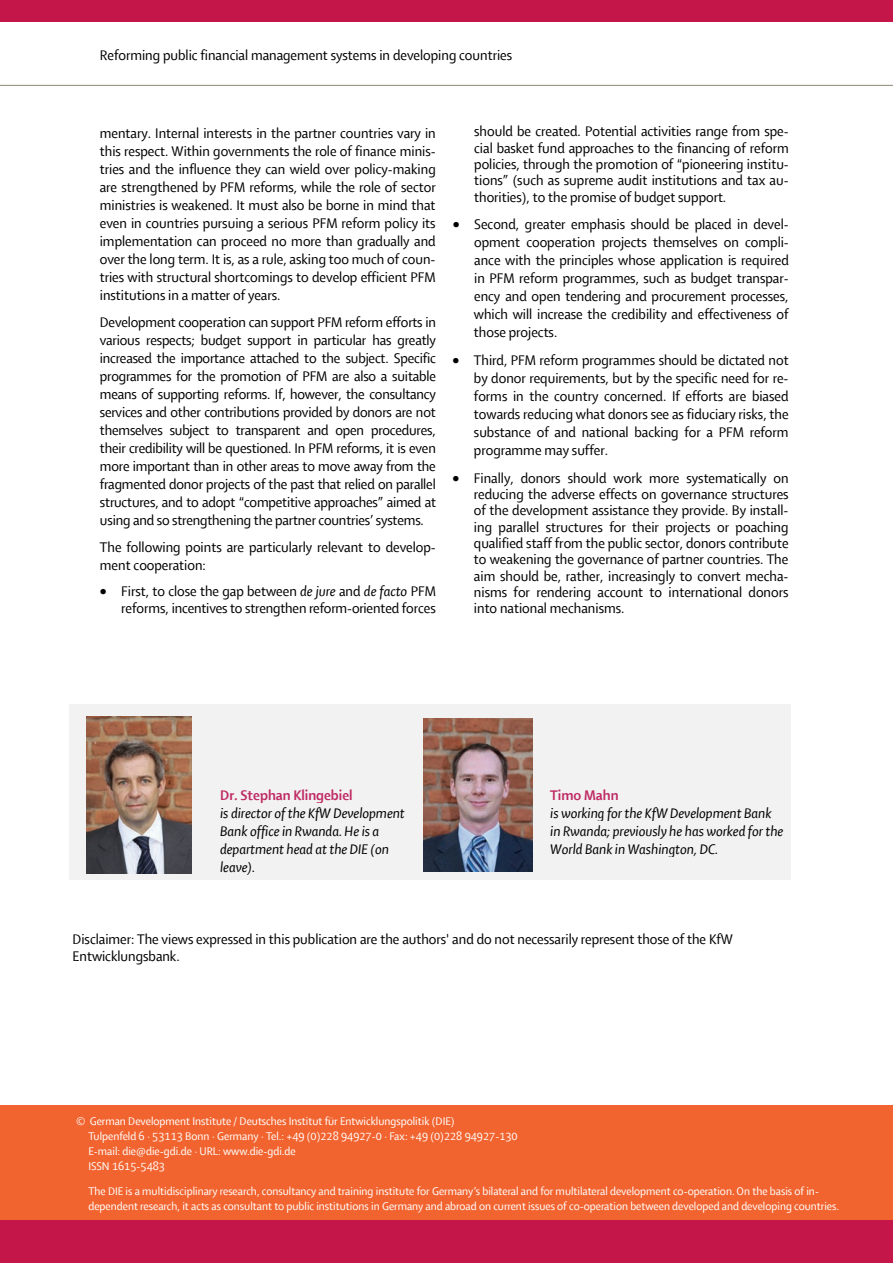
<style>
.page{position:relative;width:893px;height:1263px;background:#fff}
.page>*{position:absolute;margin:0;border:0;box-sizing:border-box;transform-origin:0 0}
.t1{font:15px/18px "Shaker R";color:#000;text-align:justify}
.t2{font:italic 15px "Shaker R";color:#000}
.t3{font:700 15px "Shaker R";color:#bf2a64}
.t4{font:12px/15px "Shaker R";color:#fff}
.s1{font-style:italic}
</style>
<div class="page">
<div style="left:0;top:0;width:893px;height:21px;background:#c51649"></div>
<hr style="left:0;top:85px;width:893px;height:1px;background:#9f988a">
<div style="left:0;top:1106px;width:893px;height:115px;background:#f2642f"></div>
<div style="left:0;top:1220px;width:893px;height:43px;background:#c51649"></div>
<div style="left:69px;top:704px;width:722px;height:18px;background:#f2f2f2"></div>
<div style="left:69px;top:722px;width:722px;height:18px;background:#f2f2f2"></div>
<div style="left:69px;top:740px;width:722px;height:27px;background:#f2f2f2"></div>
<div style="left:69px;top:767px;width:722px;height:18px;background:#f2f2f2"></div>
<div style="left:69px;top:785px;width:722px;height:18px;background:#f2f2f2"></div>
<div style="left:69px;top:803px;width:722px;height:18px;background:#f2f2f2"></div>
<div style="left:69px;top:821px;width:722px;height:18px;background:#f2f2f2"></div>
<div style="left:69px;top:839px;width:722px;height:18px;background:#f2f2f2"></div>
<div style="left:69px;top:857px;width:722px;height:18px;background:#f2f2f2"></div>
<hr style="left:69px;top:875px;width:722px;height:4px;background:#f2f2f2">
<img style="left:86px;top:716px;width:105px;height:158px">
<img style="left:424px;top:719px;width:109px;height:153px">
<p class="t1" style="left:100px;top:46px;width:414px">Reforming public financial management systems in developing countries</p>
<p class="t1" style="left:100px;top:124px;width:337px">mentary. Internal interests in the partner countries vary in this respect. Within governments the role of finance minis&shy;tries and the influence they can wield over policy-making are strengthened by PFM reforms, while the role of sector ministries is weakened. It must also be borne in mind that even in countries pursuing a serious PFM reform policy its implementation can proceed no more than gradually and over the long term. It is, as a rule, asking too much of coun&shy;tries with structural shortcomings to develop efficient PFM institutions in a matter of years.</p>
<p class="t1" style="left:100px;top:313px;width:338px">Development cooperation can support PFM reform efforts in various respects; budget support in particular has greatly increased the importance attached to the subject. Specific programmes for the promotion of PFM are also a suitable means of supporting reforms. If, however, the consultancy services and other contributions provided by donors are not themselves subject to transparent and open procedures, their credibility will be questioned. In PFM reforms, it is even more important than in other areas to move away from the fragmented donor projects of the past that relied on parallel structures, and to adopt “competitive approaches” aimed at using and so strengthening the partner countries’ systems.</p>
<p class="t1" style="left:100px;top:538px;width:338px">The following points are particularly relevant to develop&shy;ment cooperation:</p>
<p class="t1" style="left:100px;top:584px;width:337px;line-height:16.4px;text-align:right">• First, to close the gap between <span class="s1">de jure</span> and <span class="s1">de facto</span> PFM reforms, incentives to strengthen reform-oriented forces</p>
<p class="t1" style="left:474px;top:124px;width:316px;line-height:16.4px">should be created. Potential activities range from spe&shy;cial basket fund approaches to the financing of reform policies, through the promotion of “pioneering institu&shy;tions” (such as supreme audit institutions and tax au&shy;thorities), to the promise of budget support.</p>
<p class="t1" style="left:474px;top:216px;width:316px;text-indent:-21px">• Second, greater emphasis should be placed in devel&shy;opment cooperation projects themselves on compli&shy;ance with the principles whose application is required in PFM reform programmes, such as budget transpar&shy;ency and open tendering and procurement processes, which will increase the credibility and effectiveness of those projects.</p>
<p class="t1" style="left:474px;top:351px;width:316px;text-indent:-21px">• Third, PFM reform programmes should be dictated not by donor requirements, but by the specific need for re&shy;forms in the country concerned. If efforts are biased towards reducing what donors see as fiduciary risks, the substance of and national backing for a PFM reform programme may suffer.</p>
<p class="t1" style="left:474px;top:470px;width:316px;line-height:16.4px;text-indent:-21px">• Finally, donors should work more systematically on reducing the adverse effects on governance structures of the development assistance they provide. By install&shy;ing parallel structures for their projects or poaching qualified staff from the public sector, donors contribute to weakening the governance of partner countries. The aim should be, rather, increasingly to convert mecha&shy;nisms for rendering account to international donors into national mechanisms.</p>
<p class="t3" style="left:220px;top:787px;width:134px">Dr. Stephan Klingebiel</p>
<p class="t3" style="left:550px;top:787px;width:70px">Timo Mahn</p>
<p class="t2" style="left:220px;top:805px;width:186px">is director of the KfW Development</p>
<p class="t2" style="left:550px;top:805px;width:223px">is working for the KfW Development Bank</p>
<p class="t2" style="left:220px;top:823px;width:161px">Bank office in Rwanda. He is a</p>
<p class="t2" style="left:550px;top:823px;width:235px">in Rwanda; previously he has worked for the</p>
<p class="t2" style="left:220px;top:841px;width:170px">department head at the DIE (on</p>
<p class="t2" style="left:550px;top:841px;width:170px">World Bank in Washington, DC.</p>
<p class="t2" style="left:220px;top:859px;width:37px">leave).</p>
<p class="t1" style="left:73px;top:931px;width:662px;line-height:16.8px">Disclaimer: The views expressed in this publication are the authors' and do not necessarily represent those of the KfW<br>Entwicklungsbank.</p>
<p class="t4" style="left:88px;top:1113px;width:431px;text-indent:-12px">© German Development Institute / Deutsches Institut für Entwicklungspolitik (DIE)<br>Tulpenfeld 6 · 53113 Bonn · Germany · Tel.: +49 (0)228 94927-0 · Fax: +49 (0)228 94927-130<br>E-mail: die@die-gdi.de · URL: www.die-gdi.de<br>ISSN 1615-5483</p>
<p class="t4" style="left:88px;top:1184px;width:752px">The DIE is a multidisciplinary research, consultancy and training institute for Germany’s bilateral and for multilateral development co-operation. On the basis of in&shy;dependent research, it acts as consultant to public institutions in Germany and abroad on current issues of co-operation between developed and developing countries.</p>
</div>
